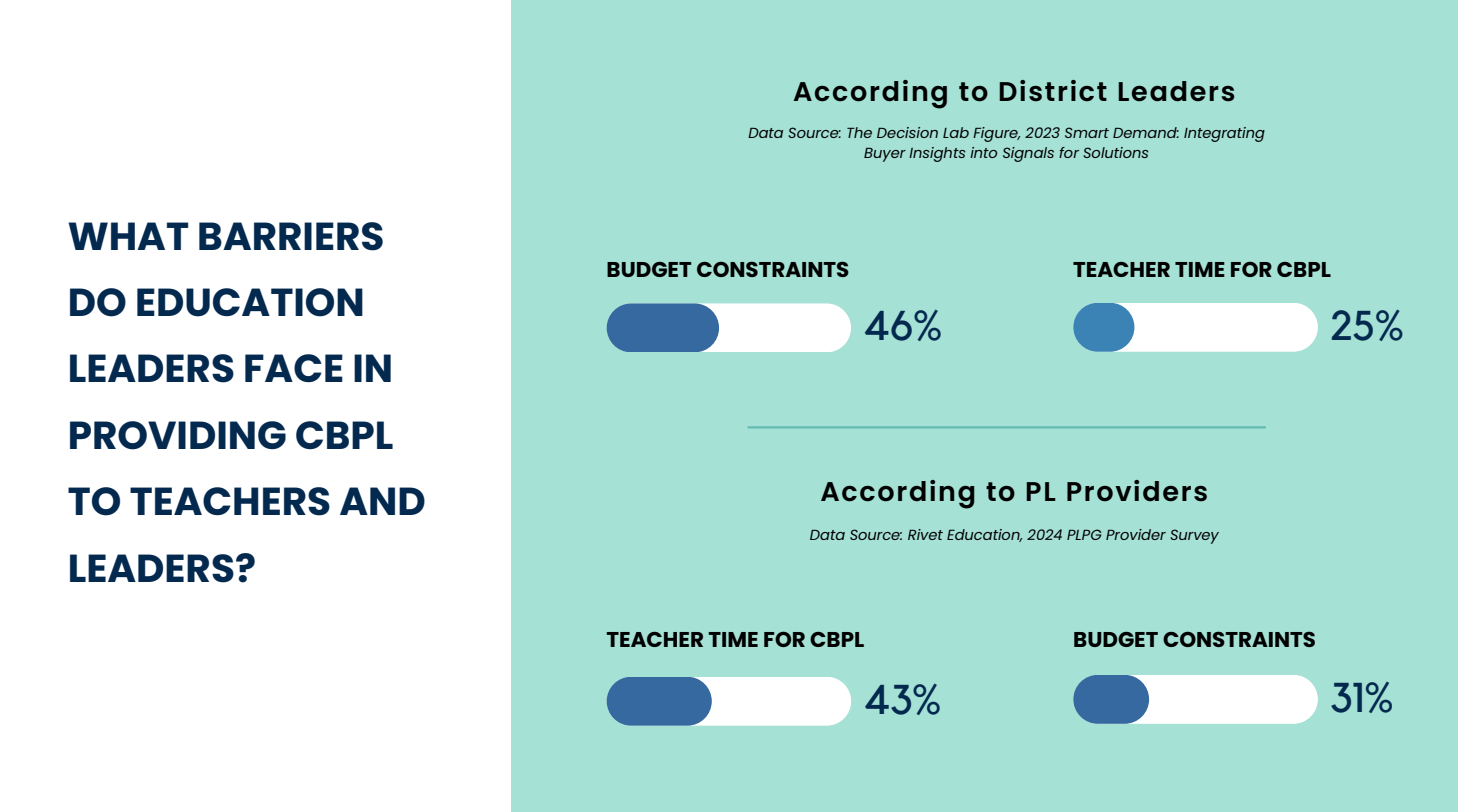
<style>
.page{position:relative;width:1458px;height:812px;background:#fff}
.page>*{position:absolute;margin:0;border:0;box-sizing:border-box;transform-origin:0 0}
.t1{font:41.55px "Kollektif";color:#04294f}
.t2{font:700 39px/66.4px "Poppins";color:#04294f}
.t3{font:600 27px "Poppins";letter-spacing:.065em;color:#000}
.t4{font:700 21.45px "Poppins";color:#000}
.t5{font:italic 14.7px/20.2px "Poppins";color:#000;text-align:center}
</style>
<div class="page">
<div style="left:511px;top:0;width:947px;height:811px;background:#a6e1d6"></div>
<div style="left:1073px;top:302px;width:245px;height:49px;background:#fff;border-radius:24px"></div>
<div style="left:1073px;top:302px;width:61px;height:49px;background:#3b83b4;border-radius:24px"></div>
<div style="left:607px;top:303px;width:244px;height:49px;background:#fff;border-radius:24px"></div>
<div style="left:607px;top:303px;width:112px;height:49px;background:#3669a0;border-radius:24px"></div>
<div style="left:1073px;top:674px;width:245px;height:49px;background:#fff;border-radius:24px"></div>
<div style="left:1073px;top:674px;width:76px;height:49px;background:#3669a0;border-radius:24px"></div>
<div style="left:607px;top:676px;width:244px;height:49px;background:#fff;border-radius:24px"></div>
<div style="left:607px;top:676px;width:105px;height:49px;background:#3669a0;border-radius:24px"></div>
<hr style="left:748px;top:426px;width:518px;height:2px;background:#62bab0">
<h1 class="t2" style="left:68px;top:202px;width:360px">WHAT BARRIERS<br>DO EDUCATION<br>LEADERS FACE IN<br>PROVIDING CBPL<br>TO TEACHERS AND<br>LEADERS?</h1>
<h3 class="t3" style="left:793px;top:73px;width:444px">According to District Leaders</h3>
<p class="t5" style="left:748px;top:122px;width:518px">Data Source: The Decision Lab Figure, 2023 Smart Demand: Integrating<br>Buyer Insights into Signals for Solutions</p>
<h2 class="t4" style="left:607px;top:254px;width:244px">BUDGET CONSTRAINTS</h2>
<p class="t4" style="left:1073px;top:254px;width:259px">TEACHER TIME FOR CBPL</p>
<h1 class="t1" style="left:863px;top:306px;width:80px">46%</h1>
<h1 class="t1" style="left:1330px;top:306px;width:75px">25%</h1>
<h3 class="t3" style="left:820px;top:472px;width:389px">According to PL Providers</h3>
<h3 class="t5" style="left:810px;top:524px;width:410px">Data Source: Rivet Education, 2024 PLPG Provider Survey</h3>
<h3 class="t4" style="left:607px;top:624px;width:259px">TEACHER TIME FOR CBPL</h3>
<h2 class="t4" style="left:1073px;top:624px;width:244px">BUDGET CONSTRAINTS</h2>
<h1 class="t1" style="left:863px;top:679px;width:79px">43%</h1>
<h1 class="t1" style="left:1330px;top:677px;width:65px">31%</h1>
</div>
